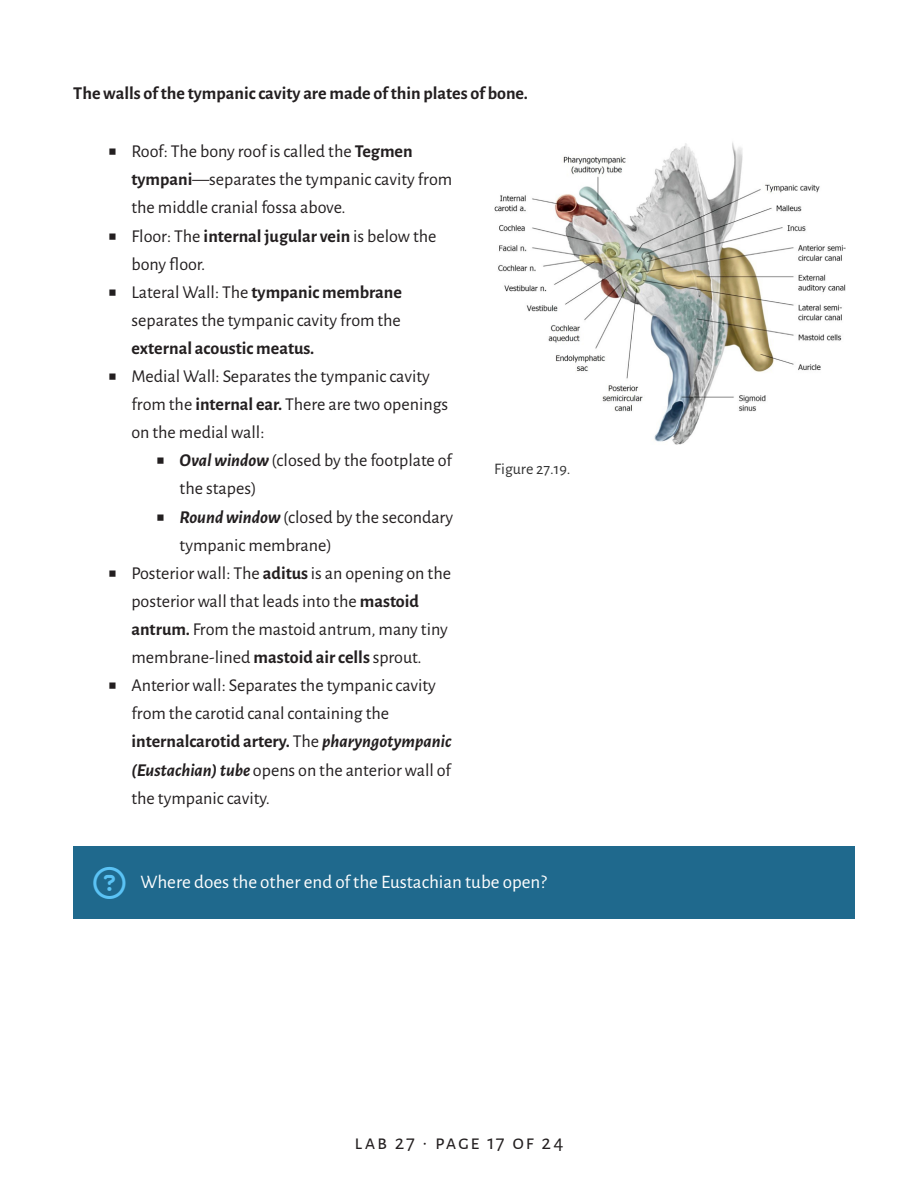
<style>
.page{position:relative;width:918px;height:1188px;background:#fff}
.page>*{position:absolute;margin:0;border:0;box-sizing:border-box;transform-origin:0 0}
.t1{font:21px "Alegreya Sans";letter-spacing:.075em;color:#231f20}
.t2{font:19.05px "Alegreya Sans";color:#fff}
.t3{font:18px/28px "Alegreya Sans";color:#231f20}
.t4{font:700 18px "Alegreya Sans";color:#231f20}
.t5{font:16.05px "Alegreya Sans";color:#333}
.s1{font-family:"Lucida Grande"}
.s2{font-weight:700}
.s3{font-weight:700;font-style:italic}
</style>
<div class="page">
<img style="left:494px;top:142px;width:351px;height:302px">
<div style="left:73px;top:847px;width:782px;height:72px;background:#1f698d"></div>
<p class="t4" style="left:73px;top:80px;width:456px">The walls of the tympanic cavity are made of thin plates of bone.</p>
<p class="t3" style="left:131px;top:136px;width:322px;text-indent:-24px"><span class="s1">■</span> Roof: The bony roof is called the <span class="s2">Tegmen tympani</span>—separates the tympanic cavity from the middle cranial fossa above.</p>
<p class="t3" style="left:131px;top:221px;width:307px;text-indent:-24px"><span class="s1">■</span> Floor: The <span class="s2">internal jugular vein</span> is below the bony floor.</p>
<p class="t3" style="left:131px;top:277px;width:272px;text-align:justify;text-indent:-24px"><span class="s1">■</span> Lateral Wall: The <span class="s2">tympanic membrane </span>separates the tympanic cavity from the <span class="s2">external acoustic meatus.</span></p>
<p class="t3" style="left:131px;top:361px;width:318px;text-indent:-24px"><span class="s1">■</span> Medial Wall: Separates the tympanic cavity from the <span class="s2">internal ear.</span> There are two openings on the medial wall:</p>
<p class="t3" style="left:180px;top:446px;width:274px;text-indent:-24px"><span class="s1">■</span> <span class="s3">Oval window</span> (closed by the footplate of the stapes)</p>
<p class="t3" style="left:180px;top:502px;width:275px;text-indent:-24px"><span class="s1">■</span> <span class="s3">Round window</span> (closed by the secondary tympanic membrane)</p>
<p class="t3" style="left:131px;top:558px;width:321px;text-indent:-24px"><span class="s1">■</span> Posterior wall: The <span class="s2">aditus</span> is an opening on the posterior wall that leads into the <span class="s2">mastoid antrum.</span> From the mastoid antrum, many tiny membrane-lined <span class="s2">mastoid air cells</span> sprout.</p>
<p class="t3" style="left:131px;top:670px;width:322px;text-indent:-24px"><span class="s1">■</span> Anterior wall: Separates the tympanic cavity from the carotid canal containing the <span class="s2">internalcarotid artery.</span> The <span class="s3">pharyngotympanic (Eustachian) tube</span> opens on the anterior wall of the tympanic cavity.</p>
<p class="t5" style="left:494px;top:458px;width:78px">Figure 27.19.</p>
<p class="t2" style="left:141px;top:869px;width:408px">Where does the other end of the Eustachian tube open?</p>
<p class="t1" style="left:355px;top:1128px;width:210px">Lab 27 · page 17 of 24</p>
</div>
